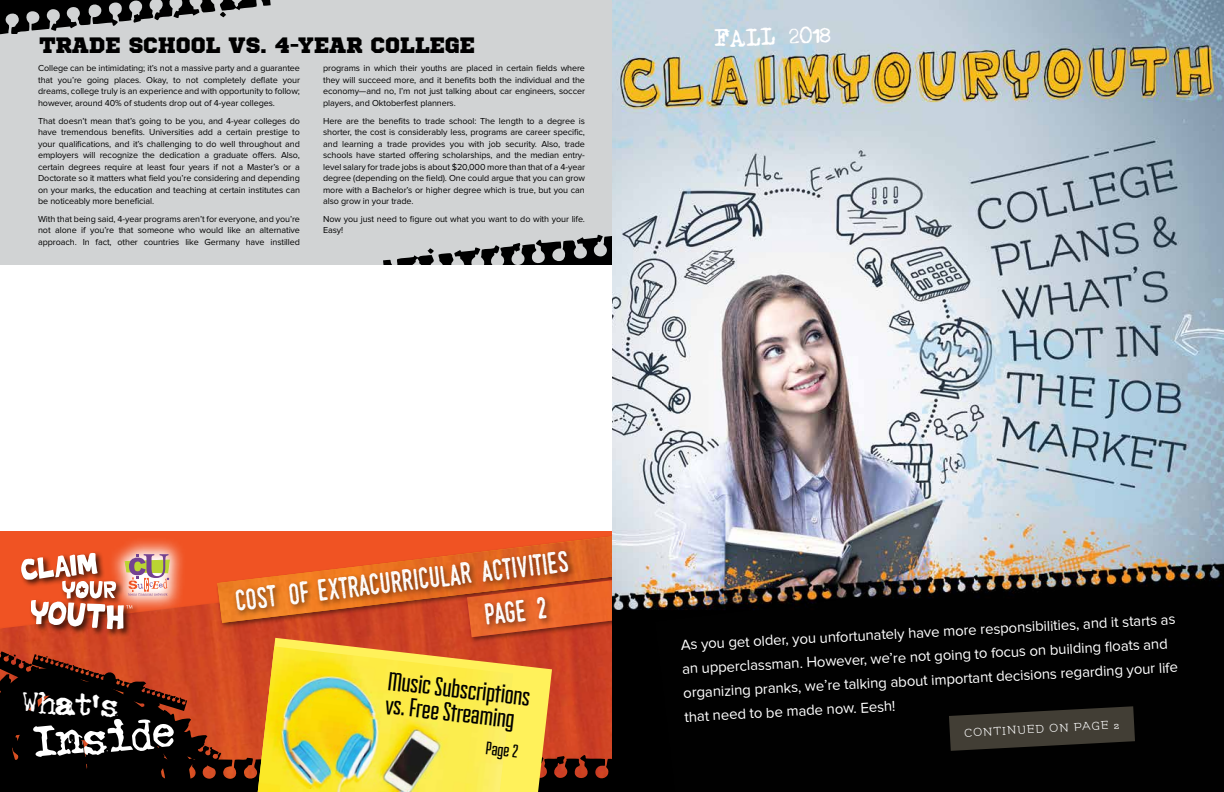
<style>
.page{position:relative;width:1224px;height:792px;background:#fff}
.page>*{position:absolute;margin:0;border:0;box-sizing:border-box;transform-origin:0 0}
.t1{font:46.8px "CU Succeed Alt";color:#fff}
.t2{font:32.9px "CU Succeed Alt";color:#fff}
.t3{font:29.1px/43.9px "Swistblnk Monthoers";color:#fff}
.t4{font:28px "CU Succeed Alt";color:#fff}
.t5{font:27.6px/24px "Fairview";color:#000}
.t6{font:22.1px "Sports World";letter-spacing:-.01em;color:#000}
.t7{font:19.2px "Fairview";color:#000}
.t8{font:15px/24px "Proxima Nova";color:#fff}
.t9{font:13px "Flamenco";color:#fff}
.t10{font:9px/11.5px "Proxima Nova";letter-spacing:-.01em;color:#000;text-align:justify}
</style>
<div class="page">
<div style="left:0;top:531px;width:614px;height:261px;background:#f05323"></div>
<img style="left:0;top:603px;width:612px;height:46px">
<svg style="left:119px;top:540px;width:67px;height:73px"></svg>
<div style="left:19px;top:551px;width:122px;height:87px;background:#000;opacity:.75"></div>
<img style="left:21px;top:553px;width:148px;height:76px">
<svg style="left:0;top:649px;width:612px;height:143px"></svg>
<div style="left:216px;top:523px;width:507px;height:106px;background:#000;opacity:.45"></div>
<img style="left:217px;top:531px;width:395px;height:92px">
<img style="left:467px;top:539px;width:145px;height:98px">
<div style="left:232px;top:548px;width:344px;height:70px;background:#000;opacity:.55"></div>
<div style="left:482px;top:595px;width:73px;height:38px;background:#000;opacity:.55"></div>
<svg style="left:258px;top:638px;width:294px;height:154px;fill:#fff15a"></svg>
<img style="left:258px;top:646px;width:255px;height:146px">
<div style="left:0;top:0;width:612px;height:279px;background:#d1d3d4"></div>
<svg style="left:383px;top:234px;width:229px;height:31px"></svg>
<svg style="left:0;top:0;width:271px;height:35px"></svg>
<div style="left:0;top:265px;width:612px;height:266px;background:#fff"></div>
<img style="left:612px;top:0;width:612px;height:792px">
<svg style="left:949px;top:706px;width:186px;height:45px"></svg>
<h3 class="t6" style="left:40px;top:27px;width:437px">TRADE SCHOOL VS. 4-YEAR COLLEGE</h3>
<h3 class="t4" style="left:714px;top:26px;width:118px;rotate:-2deg">FALL 2018</h3>
<p class="t10" style="left:38px;top:63px;width:263px">College can be intimidating; it’s not a massive party and a guarantee that you’re going places. Okay, to not completely deflate your dreams, college truly is an experience and with opportunity to follow; however, around 40% of students drop out of 4-year colleges.</p>
<p class="t10" style="left:38px;top:115px;width:263px">That doesn’t mean that’s going to be you, and 4-year colleges do have tremendous benefits. Universities add a certain prestige to your qualifications, and it’s challenging to do well throughout and employers will recognize the dedication a graduate offers. Also, certain degrees require at least four years if not a Master’s or a Doctorate so it matters what field you’re considering and depending on your marks, the education and teaching at certain institutes can be noticeably more beneficial.</p>
<p class="t10" style="left:38px;top:213px;width:263px">With that being said, 4-year programs aren’t for everyone, and you’re not alone if you’re that someone who would like an alternative approach. In fact, other countries like Germany have instilled</p>
<p class="t10" style="left:323px;top:63px;width:263px">programs in which their youths are placed in certain fields where they will succeed more, and it benefits both the individual and the economy—and no, I’m not just talking about car engineers, soccer players, and Oktoberfest planners.</p>
<p class="t10" style="left:323px;top:115px;width:263px">Here are the benefits to trade school: The length to a degree is shorter, the cost is considerably less, programs are career specific, and learning a trade provides you with job security. Also, trade schools have started offering scholarships, and the median entry&shy;level salary for trade jobs is about $20,000 more than that of a 4-year degree (depending on the field). One could argue that you can grow more with a Bachelor’s or higher degree which is true, but you can also grow in your trade.</p>
<p class="t10" style="left:323px;top:213px;width:263px">Now you just need to figure out what you want to do with your life.<br>Easy!</p>
<h2 class="t2" style="left:23px;top:689px;width:103px;rotate:1deg">What's</h2>
<h1 class="t1" style="left:31px;top:724px;width:142px;rotate:-6deg">Inside</h1>
<h3 class="t3" style="left:477px;top:549px;width:92px;text-indent:-246px;rotate:-7deg">Cost of extracurricular activities page 2</h3>
<h3 class="t5" style="left:389px;top:669px;width:145px;rotate:6deg">Music Subscriptions vs. Free Streaming</h3>
<h3 class="t7" style="left:487px;top:738px;width:34px;rotate:7deg">Page 2</h3>
<p class="t8" style="left:680px;top:634px;width:497px;rotate:-3deg">As you get older, you unfortunately have more responsibilities, and it starts as an upperclassman. However, we’re not going to focus on building fl oats and organizing pranks, we’re talking about important decisions regarding your life that need to be made now. Eesh!</p>
<h3 class="t9" style="left:964px;top:726px;width:157px;rotate:-3deg">CONTINUED ON PAGE 2</h3>
</div>
